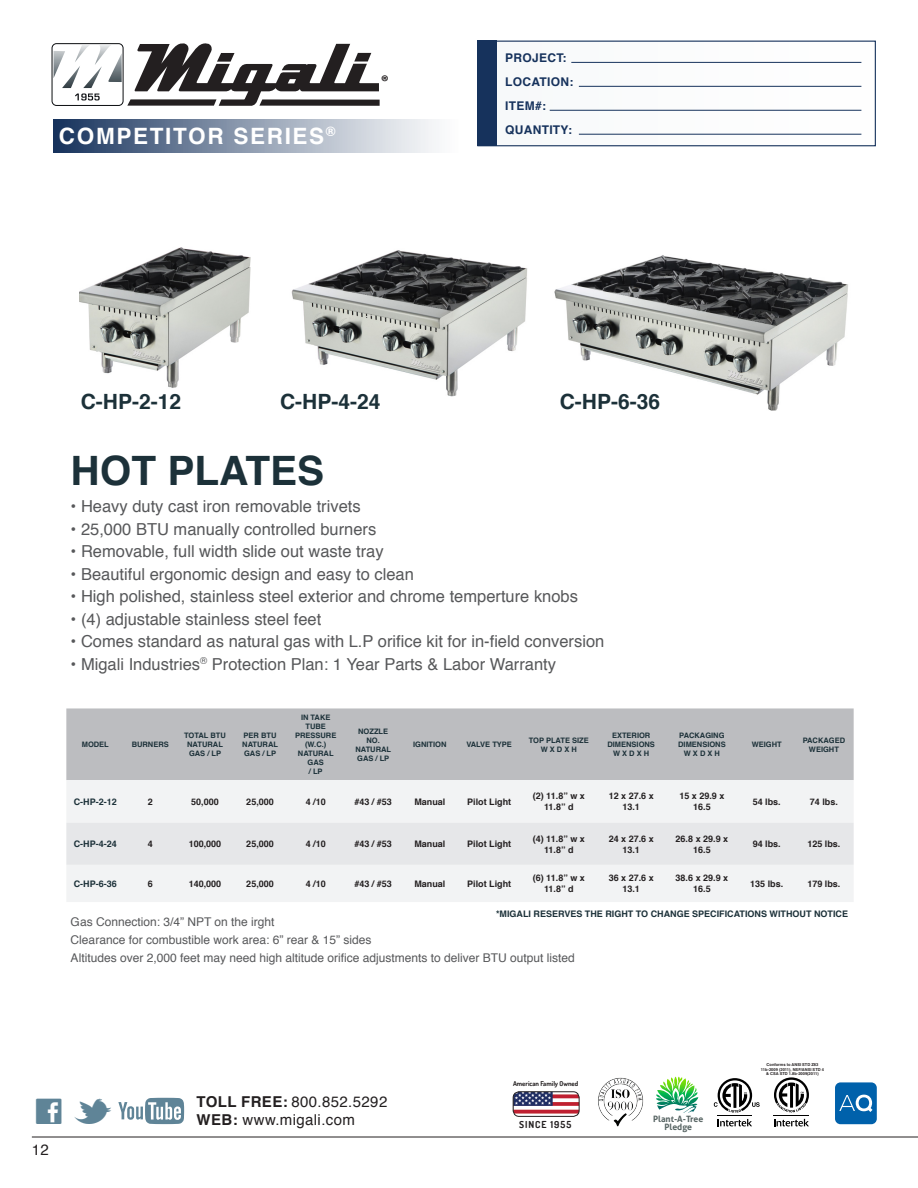
<style>
.page{position:relative;width:918px;height:1188px;background:#fff}
.page>*{position:absolute;margin:0;border:0;box-sizing:border-box;transform-origin:0 0}
.t1{font:45px "Social Logos";color:#5f8497}
.t2{font:700 40.5px "Helvetica";color:#1c3139}
.t3{font:700 22.5px "Helvetica";letter-spacing:.075em;color:#fff}
.t4{font:700 21px "Helvetica";color:#1c3139}
.t5{font:900 17.1px "Myriad Pro";color:#231f20}
.t6{font:16.5px "Helvetica";color:#57585a}
.t7{font:15px "Helvetica";letter-spacing:.025em;color:#231f20}
.t8{font:12px "Helvetica";color:#57585a}
.t9{font:700 12px/24px "Helvetica";letter-spacing:.025em;color:#16325c}
.t10{font:700 9.6px "Dosis";letter-spacing:.1em;color:#231f20}
.t11{font:700 9px/10.8px "Helvetica";color:#231f20;text-align:center}
.t12{font:700 9px "Helvetica";color:#1c3139}
.t13{font:700 8.7px "Aller";color:#566362}
.t14{font:700 7.5px/9px "Helvetica";color:#1c3139;text-align:center}
.t15{font:700 6.75px "Dosis";color:#231f20}
.t16{font:700 4.05px/4.5px "Helvetica";color:#231f20;text-align:center}
.s1{font-weight:700}
.s2{color:#80a7b9}
</style>
<div class="page">
<hr style="left:32px;top:1137px;width:886px;height:1px;background:#231f20">
<svg style="left:118px;top:1098px;width:66px;height:26px"></svg>
<svg style="left:718px;top:1119px;width:34px;height:7px"></svg>
<hr style="left:718px;top:1115px;width:34px;height:1px;background:#000">
<svg style="left:714px;top:1078px;width:46px;height:35px"></svg>
<svg style="left:774px;top:1119px;width:35px;height:7px"></svg>
<hr style="left:774px;top:1115px;width:35px;height:1px;background:#000">
<svg style="left:774px;top:1077px;width:35px;height:36px"></svg>
<img style="left:598px;top:1077px;width:46px;height:50px">
<svg style="left:656px;top:1077px;width:42px;height:36px"></svg>
<img style="left:513px;top:1092px;width:66px;height:24px">
<div style="left:513px;top:1092px;width:66px;height:25px;border:1px solid #231f20;border-radius:6px"></div>
<div style="left:487px;top:41px;width:389px;height:105px;background:#f7f9fa"></div>
<div style="left:52px;top:43px;width:71px;height:63px;border:1px solid #0b0d10;border-radius:5px"></div>
<svg style="left:127px;top:43px;width:253px;height:63px"></svg>
<img style="left:54px;top:45px;width:68px;height:43px">
<svg style="left:75px;top:93px;width:25px;height:7px"></svg>
<div style="left:53px;top:119px;width:406px;height:34px;background:linear-gradient(to right,#1b365f,#fff)"></div>
<hr style="left:571px;top:62px;width:290px;height:1px;background:#16325c">
<hr style="left:579px;top:86px;width:282px;height:1px;background:#16325c">
<hr style="left:550px;top:110px;width:311px;height:1px;background:#16325c">
<hr style="left:579px;top:134px;width:282px;height:1px;background:#16325c">
<div style="left:477px;top:41px;width:399px;height:105px;border:1px solid #16325c"></div>
<div style="left:477px;top:41px;width:20px;height:105px;background:#16325c"></div>
<div style="left:835px;top:1082px;width:42px;height:42px;background:#0061ab;border-radius:5px"></div>
<svg style="left:839px;top:1095px;width:34px;height:17px"></svg>
<img style="left:79px;top:247px;width:172px;height:141px">
<img style="left:291px;top:250px;width:237px;height:147px">
<img style="left:554px;top:255px;width:294px;height:156px">
<div style="left:280px;top:393px;width:117px;height:25px;background:#fff"></div>
<div style="left:560px;top:393px;width:117px;height:25px;background:#fff"></div>
<div style="left:66px;top:708px;width:788px;height:72px;background:#bcbdc0"></div>
<div style="left:66px;top:780px;width:788px;height:122px;background:#f2f3f4"></div>
<div style="left:66px;top:823px;width:788px;height:42px;background:#e6e7e9"></div>
<h3 class="t3" style="left:59px;top:118px;width:278px">COMPETITOR SERIES<sup>®</sup></h3>
<p class="t5" style="left:381px;top:70px;width:10px">®</p>
<p class="t9" style="left:505px;top:46px;width:70px">PROJECT:<br>LOCATION:<br>ITEM#:<br>QUANTITY:</p>
<p class="t4" style="left:81px;top:385px;width:102px">C-HP-2-12</p>
<p class="t4" style="left:280px;top:385px;width:102px">C-HP-4-24</p>
<p class="t4" style="left:560px;top:385px;width:102px">C-HP-6-36</p>
<p class="t2" style="left:71px;top:438px;width:255px">HOT PLATES</p>
<p class="t6" style="left:71px;top:494px;width:292px">• Heavy duty cast iron removable trivets</p>
<p class="t6" style="left:71px;top:516px;width:307px">• 25,000 BTU manually controlled burners</p>
<p class="t6" style="left:71px;top:539px;width:314px">• Removable, full width slide out waste tray</p>
<p class="t6" style="left:71px;top:561px;width:345px">• Beautiful ergonomic design and easy to clean</p>
<p class="t6" style="left:71px;top:584px;width:509px">• High polished, stainless steel exterior and chrome temperture knobs</p>
<p class="t6" style="left:71px;top:606px;width:252px">• (4) adjustable stainless steel feet</p>
<p class="t6" style="left:71px;top:629px;width:535px">• Comes standard as natural gas with L.P orifice kit for in-field conversion</p>
<p class="t6" style="left:71px;top:651px;width:487px">• Migali Industries<sup>®</sup> Protection Plan: 1 Year Parts &amp; Labor Warranty</p>
<p class="t14" style="left:82px;top:740px;width:29px">MODEL</p>
<p class="t14" style="left:132px;top:740px;width:39px">BURNERS</p>
<p class="t14" style="left:184px;top:731px;width:43px">TOTAL BTU</p>
<p class="t14" style="left:187px;top:740px;width:37px">NATURAL</p>
<p class="t14" style="left:189px;top:749px;width:34px">GAS / LP</p>
<p class="t14" style="left:244px;top:731px;width:34px">PER BTU</p>
<p class="t14" style="left:242px;top:740px;width:37px">NATURAL</p>
<p class="t14" style="left:244px;top:749px;width:34px">GAS / LP</p>
<p class="t14" style="left:301px;top:713px;width:31px">IN TAKE<br>TUBE</p>
<p class="t14" style="left:295px;top:731px;width:43px">PRESSURE</p>
<p class="t14" style="left:305px;top:740px;width:23px">(W.C.)</p>
<p class="t14" style="left:298px;top:749px;width:37px">NATURAL<br>GAS</p>
<p class="t14" style="left:309px;top:767px;width:15px">/ LP</p>
<p class="t14" style="left:358px;top:727px;width:31px">NOZZLE<br>NO.</p>
<p class="t14" style="left:355px;top:745px;width:37px">NATURAL</p>
<p class="t14" style="left:357px;top:754px;width:34px">GAS / LP</p>
<p class="t14" style="left:413px;top:740px;width:35px">IGNITION</p>
<p class="t14" style="left:466px;top:740px;width:47px">VALVE TYPE</p>
<p class="t14" style="left:529px;top:736px;width:62px">TOP PLATE SIZE</p>
<p class="t14" style="left:541px;top:745px;width:38px">W X D X H</p>
<p class="t14" style="left:612px;top:731px;width:40px">EXTERIOR</p>
<p class="t14" style="left:607px;top:740px;width:49px">DIMENSIONS</p>
<p class="t14" style="left:613px;top:749px;width:38px">W X D X H</p>
<p class="t14" style="left:679px;top:731px;width:47px">PACKAGING</p>
<p class="t14" style="left:678px;top:740px;width:49px">DIMENSIONS</p>
<p class="t14" style="left:684px;top:749px;width:38px">W X D X H</p>
<p class="t14" style="left:752px;top:740px;width:31px">WEIGHT</p>
<p class="t14" style="left:803px;top:736px;width:44px">PACKAGED</p>
<p class="t14" style="left:809px;top:745px;width:31px">WEIGHT</p>
<p class="t12" style="left:74px;top:794px;width:45px">C-HP-2-12</p>
<p class="t11" style="left:148px;top:796px;width:7px">2</p>
<p class="t11" style="left:191px;top:796px;width:29px">50,000</p>
<p class="t11" style="left:246px;top:796px;width:29px">25,000</p>
<p class="t11" style="left:306px;top:796px;width:22px">4 /10</p>
<p class="t11" style="left:354px;top:796px;width:39px">#43 / #53</p>
<p class="t11" style="left:414px;top:796px;width:33px">Manual</p>
<p class="t11" style="left:467px;top:796px;width:46px">Pilot Light</p>
<p class="t11" style="left:533px;top:791px;width:54px">(2) 11.8” w x<br>11.8” d</p>
<p class="t11" style="left:609px;top:791px;width:47px">12 x 27.6 x<br>13.1</p>
<p class="t11" style="left:679px;top:791px;width:47px">15 x 29.9 x<br>16.5</p>
<p class="t11" style="left:753px;top:796px;width:30px">54 lbs.</p>
<p class="t11" style="left:810px;top:796px;width:30px">74 lbs.</p>
<p class="t12" style="left:74px;top:837px;width:45px">C-HP-4-24</p>
<p class="t11" style="left:148px;top:839px;width:7px">4</p>
<p class="t11" style="left:189px;top:839px;width:34px">100,000</p>
<p class="t11" style="left:246px;top:839px;width:29px">25,000</p>
<p class="t11" style="left:306px;top:839px;width:22px">4 /10</p>
<p class="t11" style="left:354px;top:839px;width:39px">#43 / #53</p>
<p class="t11" style="left:414px;top:839px;width:33px">Manual</p>
<p class="t11" style="left:467px;top:839px;width:46px">Pilot Light</p>
<p class="t11" style="left:533px;top:833px;width:54px">(4) 11.8” w x<br>11.8” d</p>
<p class="t11" style="left:609px;top:833px;width:47px">24 x 27.6 x<br>13.1</p>
<p class="t11" style="left:676px;top:833px;width:54px">26.8 x 29.9 x<br>16.5</p>
<p class="t11" style="left:753px;top:839px;width:30px">94 lbs.</p>
<p class="t11" style="left:807px;top:839px;width:35px">125 lbs.</p>
<p class="t12" style="left:74px;top:876px;width:45px">C-HP-6-36</p>
<p class="t11" style="left:148px;top:878px;width:7px">6</p>
<p class="t11" style="left:189px;top:878px;width:34px">140,000</p>
<p class="t11" style="left:246px;top:878px;width:29px">25,000</p>
<p class="t11" style="left:306px;top:878px;width:22px">4 /10</p>
<p class="t11" style="left:354px;top:878px;width:39px">#43 / #53</p>
<p class="t11" style="left:414px;top:878px;width:33px">Manual</p>
<p class="t11" style="left:467px;top:878px;width:46px">Pilot Light</p>
<p class="t11" style="left:533px;top:873px;width:54px">(6) 11.8” w x<br>11.8” d</p>
<p class="t11" style="left:609px;top:873px;width:47px">36 x 27.6 x<br>13.1</p>
<p class="t11" style="left:676px;top:873px;width:54px">38.6 x 29.9 x<br>16.5</p>
<p class="t11" style="left:750px;top:878px;width:35px">135 lbs.</p>
<p class="t11" style="left:807px;top:878px;width:35px">179 lbs.</p>
<p class="t8" style="left:71px;top:912px;width:205px">Gas Connection: 3/4” NPT on the irght</p>
<p class="t8" style="left:71px;top:930px;width:302px">Clearance for combustible work area: 6” rear &amp; 15” sides</p>
<p class="t8" style="left:71px;top:948px;width:506px">Altitudes over 2,000 feet may need high altitude orifice adjustments to deliver BTU output listed</p>
<p class="t12" style="left:496px;top:907px;width:354px">*MIGALI RESERVES THE RIGHT TO CHANGE SPECIFICATIONS WITHOUT NOTICE</p>
<p class="t15" style="left:513px;top:1079px;width:67px">American Family Owned</p>
<p class="t7" style="left:197px;top:1091px;width:192px"><span class="s1">TOLL FREE:</span> 800.852.5292</p>
<h1 class="t1" style="left:32px;top:1092px;width:176px">CM <span class="s2">W</span></h1>
<p class="t7" style="left:197px;top:1109px;width:160px"><span class="s1">WEB:</span> www.migali.com</p>
<p class="t13" style="left:653px;top:1113px;width:52px">Plant-A-Tree</p>
<p class="t10" style="left:519px;top:1119px;width:54px">SINCE 1955</p>
<p class="t13" style="left:664px;top:1122px;width:29px">Pledge</p>
<p class="t7" style="left:32px;top:1138px;width:19px">12</p>
<p class="t16" style="left:761px;top:1063px;width:65px">Conforms to ANSI STD Z83<br>11b-2009 (2011), NSF/ANSI STD 4 &amp; CSA STD 1.8b-2009(2011)</p>
</div>
